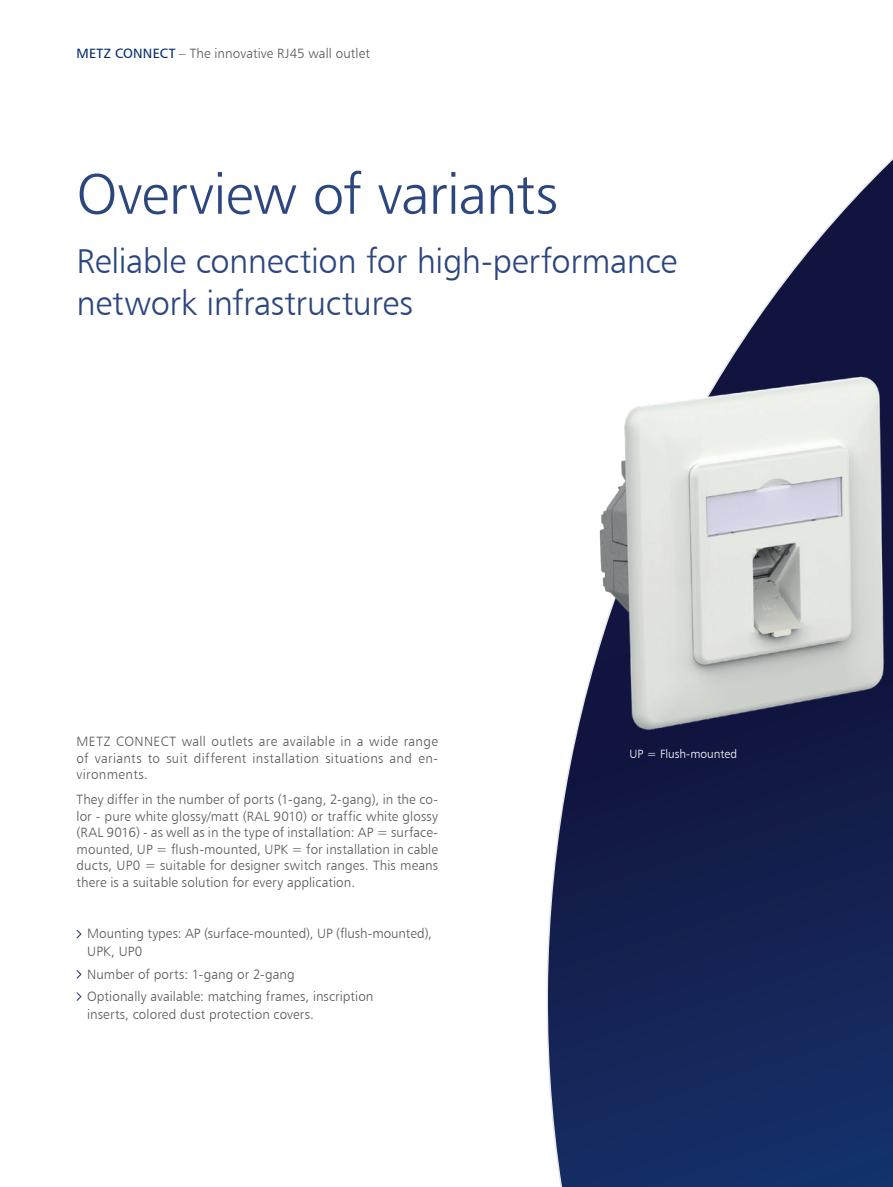
<style>
.page{position:relative;width:893px;height:1187px;background:#fff}
.page>*{position:absolute;margin:0;border:0;box-sizing:border-box;transform-origin:0 0}
.Subheadline_16_pt{font:57px "Humanist 777 BT Light B";letter-spacing:-.015em;color:#2c467e}
.Subheadline_16_pt-2{font:34.5px/42px "Humanist 777 BT Light B";letter-spacing:-.01em;color:#2c467e}
.Fließtext{font:13.5px/16.5px "Humanist 777 BT Light B";letter-spacing:.015em;color:#57585a;text-align:justify}
.Bulletpoins{font:13.5px/18px "Humanist 777 BT Light B";letter-spacing:.005em;color:#57585a}
.t1{font:12px "Humanist 777 BT Light B";color:#fff}
.s1{font-family:"Humanist 777 BT Roman B";color:#002a69}
</style>
<div class="page">
<img style="left:546px;top:158px;width:347px;height:1028px">
<svg style="left:76px;top:929px;width:6px;height:10px"></svg>
<svg style="left:76px;top:970px;width:6px;height:9px"></svg>
<svg style="left:76px;top:992px;width:6px;height:9px"></svg>
<p class="Fließtext" style="left:77px;top:45px;width:295px"><span class="s1">METZ CONNECT</span> – The innovative RJ45 wall outlet</p>
<p class="Subheadline_16_pt" style="left:77px;top:159px;width:483px">Overview of variants</p>
<p class="Subheadline_16_pt-2" style="left:77px;top:239px;width:602px">Reliable connection for high-performance network infrastructures</p>
<p class="Fließtext" style="left:77px;top:733px;width:363px">METZ CONNECT wall outlets are available in a wide range of variants to suit different installation situations and en&shy;vironments.</p>
<p class="Fließtext" style="left:77px;top:791px;width:363px">They differ in the number of ports (1-gang, 2-gang), in the co&shy;lor - pure white glossy/matt (RAL 9010) or traffic white glossy (RAL 9016) - as well as in the type of installation: AP = surface&shy;mounted, UP = flush-mounted, UPK = for installation in cable ducts, UP0 = suitable for designer switch ranges. This means there is a suitable solution for every application.</p>
<p class="Bulletpoins" style="left:87px;top:924px;width:346px">Mounting types: AP (surface-mounted), UP (flush-mounted),<br>UPK, UP0</p>
<p class="Bulletpoins" style="left:87px;top:964px;width:209px">Number of ports: 1-gang or 2-gang</p>
<p class="Bulletpoins" style="left:87px;top:986px;width:288px">Optionally available: matching frames, inscription inserts, colored dust protection covers.</p>
<p class="t1" style="left:629px;top:746px;width:109px">UP = Flush-mounted</p>
</div>
